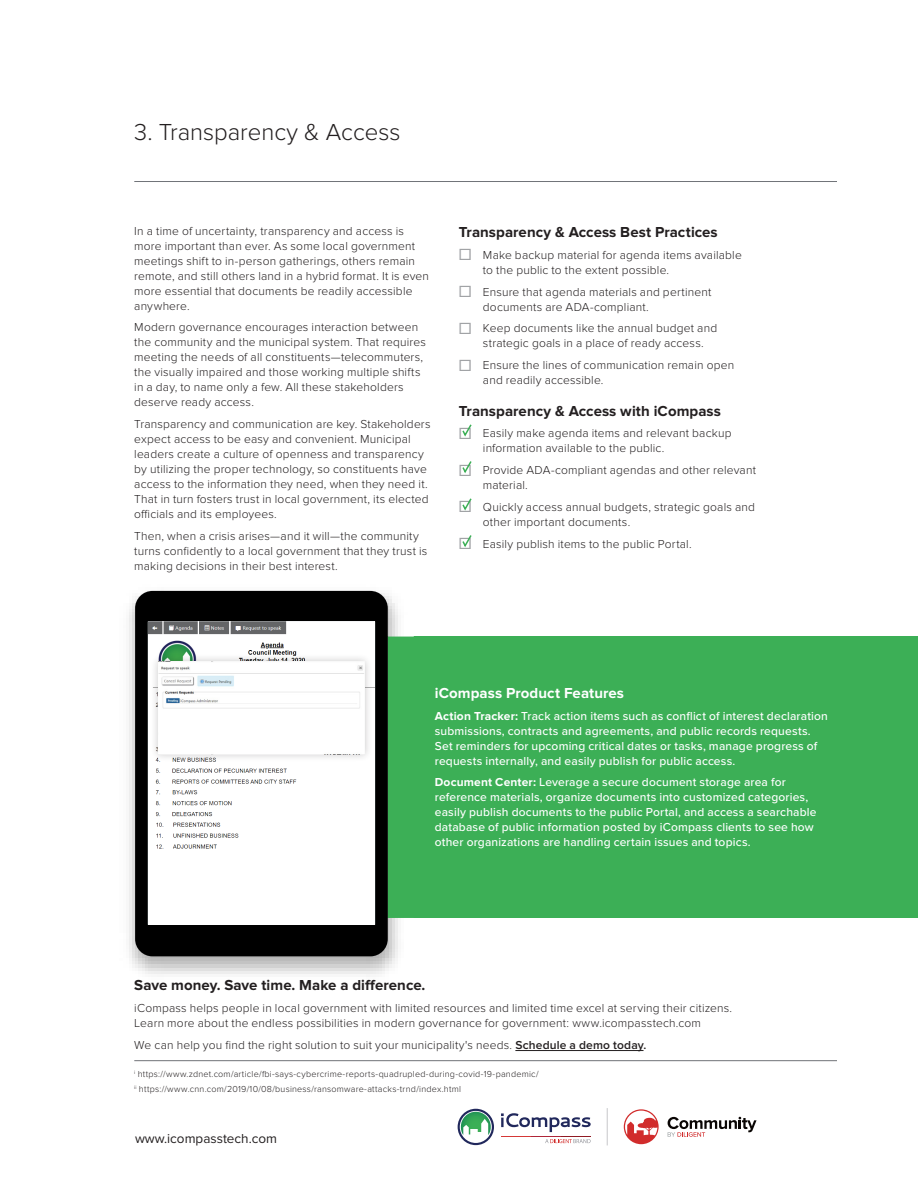
<style>
.page{position:relative;width:918px;height:1188px;background:#fff}
.page>*{position:absolute;margin:0;border:0;box-sizing:border-box;transform-origin:0 0}
.t1{font:300 24px "Proxima Nova";color:#231f20}
.t2{font:700 15px "Proxima Nova";letter-spacing:.005em;color:#231f20}
.t3{font:700 15px "Proxima Nova";letter-spacing:.005em;color:#fff}
.t4{font:13.5px "Proxima Nova";color:#231f20}
.t5{font:300 12px/15px "Proxima Nova";letter-spacing:.015em;color:#231f20}
.t6{font:500 12px/15px "Proxima Nova";letter-spacing:.015em;color:#fff}
.t7{font:300 9px "Proxima Nova";letter-spacing:.025em;color:#231f20}
.s1{font-weight:500;font-size:19.5px;color:#a1a3a6}
.s2{font-weight:700}
.s3{font-weight:600}
</style>
<div class="page">
<hr style="left:134px;top:181px;width:703px;height:1px;background:#707378">
<hr style="left:134px;top:1060px;width:703px;height:1px;background:#707378">
<div style="left:388px;top:637px;width:530px;height:281px;background:#3caf56"></div>
<img style="left:129px;top:590px;width:285px;height:384px">
<svg style="left:135px;top:591px;width:253px;height:365px;background:#080808"></svg>
<img style="left:148px;top:622px;width:227px;height:302px">
<div style="left:150px;top:654px;width:223px;height:109px;background:#231f20;opacity:.25"></div>
<img style="left:158px;top:662px;width:207px;height:92px">
<hr style="left:515px;top:1050px;width:129px;height:1px;background:#231f20">
<svg style="left:462px;top:424px;width:10px;height:13px"></svg>
<svg style="left:462px;top:461px;width:10px;height:12px"></svg>
<svg style="left:462px;top:498px;width:10px;height:13px"></svg>
<svg style="left:462px;top:535px;width:10px;height:12px"></svg>
<hr style="left:501px;top:1136px;width:30px;height:1px;background:#d53837">
<hr style="left:531px;top:1136px;width:30px;height:1px;background:#ae2639">
<hr style="left:561px;top:1136px;width:30px;height:1px;background:#901b24">
<svg style="left:458px;top:1109px;width:36px;height:36px"></svg>
<svg style="left:501px;top:1113px;width:90px;height:19px"></svg>
<svg style="left:545px;top:1139px;width:46px;height:4px"></svg>
<svg style="left:668px;top:1117px;width:89px;height:20px"></svg>
<svg style="left:624px;top:1109px;width:35px;height:35px"></svg>
<hr style="left:607px;top:1108px;width:1px;height:37px;background:#c7c8ca">
<p class="t1" style="left:134px;top:119px;width:268px">3. Transparency &amp; Access</p>
<p class="t5" style="left:134px;top:223px;width:296px">In a time of uncertainty, transparency and access is more important than ever. As some local government meetings shift to in-person gatherings, others remain remote, and still others land in a hybrid format. It is even more essential that documents be readily accessible anywhere.</p>
<p class="t5" style="left:134px;top:320px;width:293px">Modern governance encourages interaction between the community and the municipal system. That requires meeting the needs of all constituents—telecommuters, the visually impaired and those working multiple shifts in a day, to name only a few. All these stakeholders deserve ready access.</p>
<p class="t5" style="left:134px;top:417px;width:298px">Transparency and communication are key. Stakeholders expect access to be easy and convenient. Municipal leaders create a culture of openness and transparency by utilizing the proper technology, so constituents have access to the information they need, when they need it.<br>That in turn fosters trust in local government, its elected officials and its employees.</p>
<p class="t5" style="left:134px;top:529px;width:295px">Then, when a crisis arises—and it will—the community turns confidently to a local government that they trust is making decisions in their best interest.</p>
<p class="t2" style="left:459px;top:223px;width:260px">Transparency &amp; Access Best Practices</p>
<p class="t5" style="left:483px;top:247px;width:260px;text-indent:-24px"><span class="s1">☐</span> Make backup material for agenda items available to the public to the extent possible.</p>
<p class="t5" style="left:483px;top:284px;width:230px;text-indent:-24px"><span class="s1">☐</span> Ensure that agenda materials and pertinent documents are ADA-compliant.</p>
<p class="t5" style="left:483px;top:321px;width:236px;text-indent:-24px"><span class="s1">☐</span> Keep documents like the annual budget and strategic goals in a place of ready access.</p>
<p class="t5" style="left:483px;top:358px;width:253px;text-indent:-24px"><span class="s1">☐</span> Ensure the lines of communication remain open and readily accessible.</p>
<p class="t2" style="left:459px;top:402px;width:264px">Transparency &amp; Access with iCompass</p>
<p class="t5" style="left:483px;top:426px;width:250px;text-indent:-24px"><span class="s1">☐</span> Easily make agenda items and relevant backup information available to the public.</p>
<p class="t5" style="left:483px;top:463px;width:275px;text-indent:-24px"><span class="s1">☐</span> Provide ADA-compliant agendas and other relevant material.</p>
<p class="t5" style="left:483px;top:499px;width:274px;text-indent:-24px"><span class="s1">☐</span> Quickly access annual budgets, strategic goals and other important documents.</p>
<p class="t5" style="left:459px;top:536px;width:234px"><span class="s1">☐</span> Easily publish items to the public Portal.</p>
<p class="t3" style="left:435px;top:684px;width:191px">iCompass Product Features</p>
<p class="t6" style="left:435px;top:708px;width:395px"><span class="s2">Action Tracker:</span> Track action items such as conflict of interest declaration submissions, contracts and agreements, and public records requests.<br>Set reminders for upcoming critical dates or tasks, manage progress of requests internally, and easily publish for public access.</p>
<p class="t6" style="left:435px;top:775px;width:383px"><span class="s2">Document Center:</span> Leverage a secure document storage area for reference materials, organize documents into customized categories, easily publish documents to the public Portal, and access a searchable database of public information posted by iCompass clients to see how other organizations are handling certain issues and topics.</p>
<p class="t2" style="left:134px;top:977px;width:293px">Save money. Save time. Make a difference.</p>
<p class="t5" style="left:134px;top:1001px;width:599px">iCompass helps people in local government with limited resources and limited time excel at serving their citizens.<br>Learn more about the endless possibilities in modern governance for government: www.icompasstech.com</p>
<p class="t5" style="left:134px;top:1038px;width:514px">We can help you find the right solution to suit your municipality's needs. <span class="s3">Schedule a demo today.</span></p>
<p class="t7" style="left:134px;top:1069px;width:406px"><sup>i</sup> https://www.zdnet.com/article/fbi-says-cybercrime-reports-quadrupled-during-covid-19-pandemic/</p>
<p class="t7" style="left:134px;top:1084px;width:328px"><sup>ii</sup> https://www.cnn.com/2019/10/08/business/ransomware-attacks-trnd/index.html</p>
<p class="t4" style="left:135px;top:1128px;width:144px">www.icompasstech.com</p>
</div>
